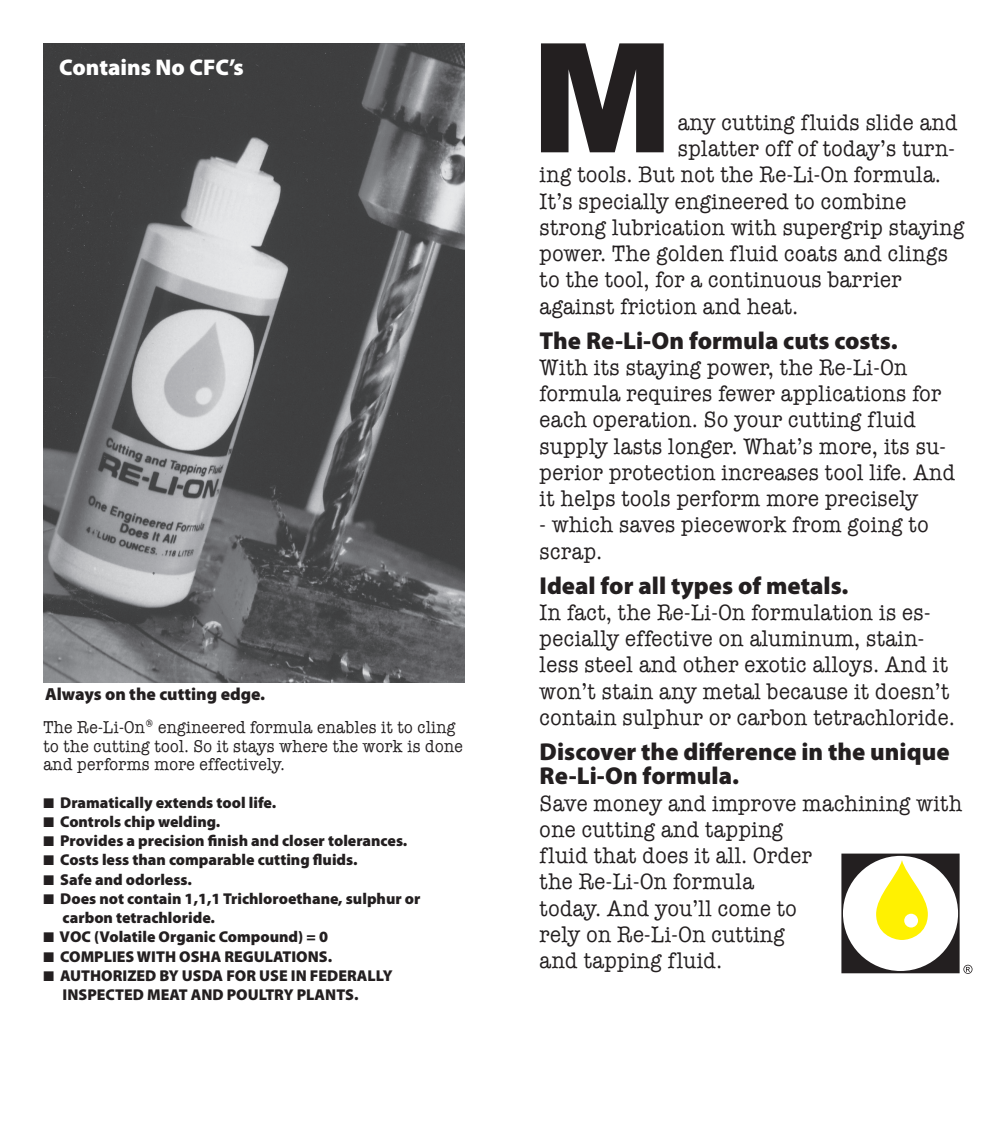
<style>
.page{position:relative;width:1008px;height:1134px;background:#fff}
.page>*{position:absolute;margin:0;border:0;box-sizing:border-box;transform-origin:0 0}
.t1{font:900 24.5px/24.5px "Myriad Pro";color:#231f20}
.t2{font:22.75px/26.2px "American Typewriter";letter-spacing:.025em;color:#231f20;scale:.9 1}
.t3{font:900 22.75px "Myriad Pro";color:#fff}
.t4{font:17.5px/18.4px "American Typewriter";letter-spacing:.025em;color:#231f20;scale:.9 1}
.t5{font:900 17.5px "Myriad Pro";color:#231f20}
.t6{font:900 15.75px/19.2px "Myriad Pro";color:#231f20}
</style>
<div class="page">
<img style="left:43px;top:43px;width:422px;height:639px">
<svg style="left:541px;top:43px;width:123px;height:109px"></svg>
<svg style="left:841px;top:854px;width:132px;height:120px"></svg>
<p class="t3" style="left:59px;top:54px;width:186px">Contains No CFC’s</p>
<p class="t5" style="left:45px;top:684px;width:222px">Always on the cutting edge.</p>
<p class="t4" style="left:43px;top:719px;width:468px">The Re-Li-On® engineered formula enables it to cling to the cutting tool. So it stays where the work is done and performs more effectively.</p>
<p class="t6" style="left:43px;top:793px;width:234px">■ Dramatically extends tool life.</p>
<p class="t6" style="left:43px;top:812px;width:178px">■ Controls chip welding.</p>
<p class="t6" style="left:43px;top:831px;width:366px">■ Provides a precision finish and closer tolerances.</p>
<p class="t6" style="left:43px;top:851px;width:316px">■ Costs less than comparable cutting fluids.</p>
<p class="t6" style="left:43px;top:870px;width:150px">■ Safe and odorless.</p>
<p class="t6" style="left:63px;top:889px;width:359px;text-indent:-19px">■ Does not contain 1,1,1 Trichloroethane, sulphur or carbon tetrachloride.</p>
<p class="t6" style="left:43px;top:928px;width:286px">■ VOC (Volatile Organic Compound) = 0</p>
<p class="t6" style="left:43px;top:947px;width:290px">■ COMPLIES WITH OSHA REGULATIONS.</p>
<p class="t6" style="left:63px;top:966px;width:332px;text-indent:-19px">■ AUTHORIZED BY USDA FOR USE IN FEDERALLY<br>INSPECTED MEAT AND POULTRY PLANTS.</p>
<p class="t2" style="left:678px;top:109px;width:312px">any cutting fluids slide and</p>
<p class="t2" style="left:678px;top:136px;width:309px">splatter off of today’s turn-</p>
<p class="t2" style="left:540px;top:162px;width:447px">ing tools. But not the Re-Li-On formula.</p>
<p class="t2" style="left:540px;top:188px;width:409px">It’s specially engineered to combine</p>
<p class="t2" style="left:540px;top:214px;width:473px">strong lubrication with supergrip staying</p>
<p class="t2" style="left:540px;top:241px;width:455px">power. The golden fluid coats and clings</p>
<p class="t2" style="left:540px;top:267px;width:404px">to the tool, for a continuous barrier</p>
<p class="t2" style="left:540px;top:293px;width:289px">against friction and heat.</p>
<p class="t1" style="left:540px;top:328px;width:360px">The Re-Li-On formula cuts costs.</p>
<p class="t2" style="left:540px;top:354px;width:463px">With its staying power, the Re-Li-On formula requires fewer applications for each operation. So your cutting fluid supply lasts longer. What’s more, its su&shy;perior protection increases tool life. And it helps tools perform more precisely</p>
<p class="t2" style="left:540px;top:512px;width:434px">- which saves piecework from going to scrap.</p>
<p class="t1" style="left:540px;top:573px;width:310px">Ideal for all types of metals.</p>
<p class="t2" style="left:540px;top:599px;width:463px">In fact, the Re-Li-On formulation is es&shy;pecially effective on aluminum, stain&shy;less steel and other exotic alloys. And it won’t stain any metal because it doesn’t contain sulphur or carbon tetrachloride.</p>
<p class="t1" style="left:540px;top:740px;width:411px">Discover the difference in the unique<br>Re-Li-On formula.</p>
<p class="t2" style="left:540px;top:790px;width:471px">Save money and improve machining with one cutting and tapping<br>fluid that does it all. Order<br>the Re-Li-On formula<br>today. And you’ll come to<br>rely on Re-Li-On cutting<br>and tapping fluid.</p>
</div>
